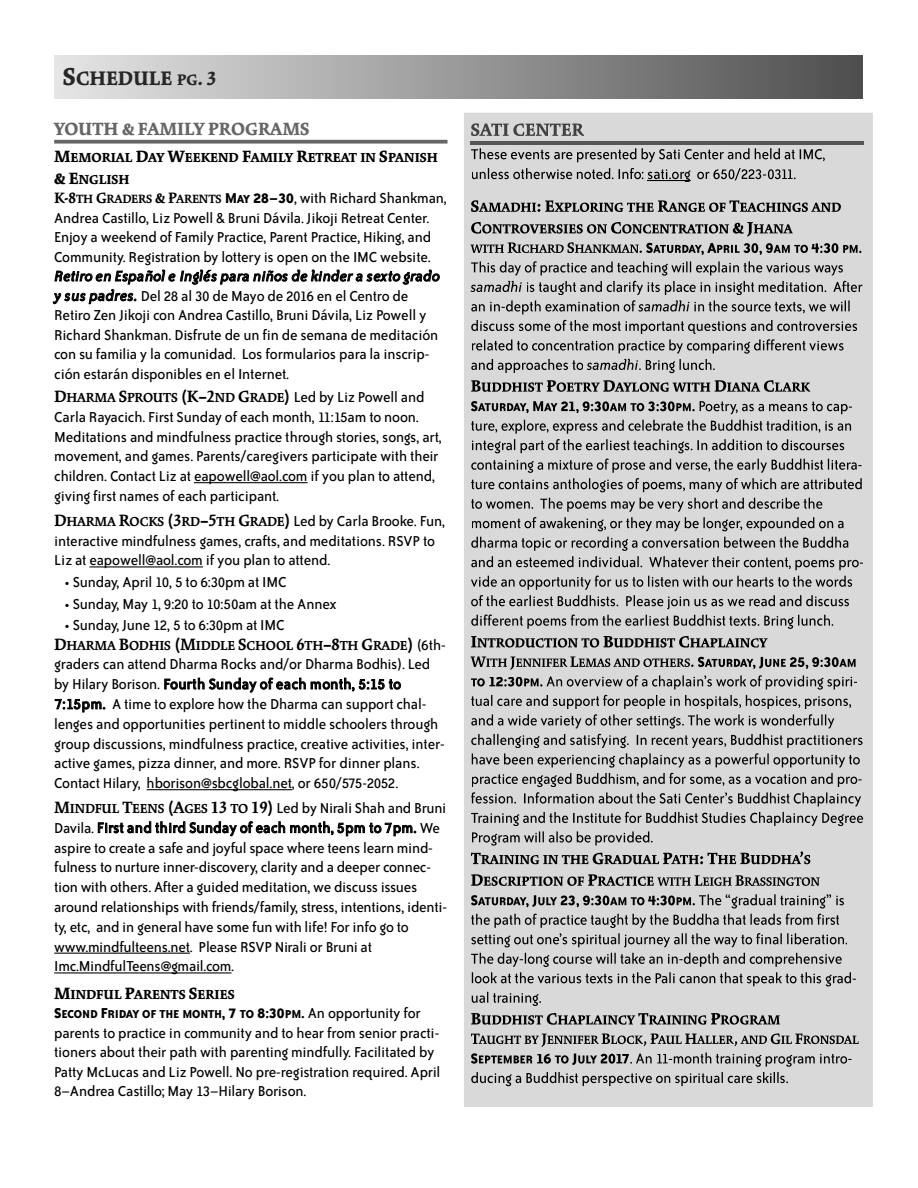
<style>
.page{position:relative;width:918px;height:1188px;background:#fff}
.page>*{position:absolute;margin:0;border:0;box-sizing:border-box;transform-origin:0 0}
.t1{font:900 21.6px "Kinesis Std";color:#262626}
.t2{font:900 19.5px "Kinesis Std";color:#666}
.t3{font:16.5px/19.8px "Bailey Sans ITC";letter-spacing:-.01em;color:#000}
.t4{font:700 14.4px "Kinesis Std";letter-spacing:-.01em;color:#000}
.t5{font:900 14.4px/21.6px "Kinesis Std";color:#000}
.t6{font:700 13.2px "Bailey Sans ITC";letter-spacing:-.015em;color:#000}
.s1{font-size:27px}
.s2{font-size:16.8px}
.s3{font-size:21px}
.s4{font-size:18px}
.s5{font-family:"Kinesis Std";font-weight:700}
.s6{font-family:"Kinesis Std";font-weight:700;font-size:13.2px}
.s7{font-weight:700}
.s8{font-weight:700;font-size:13.2px}
.s9{font-style:italic}
.s10{font-family:"Bailey Sans ITC";font-weight:400;font-size:16.5px}
.s11{font-family:"Kinesis Std";font-weight:700;font-size:18px}
.s12{font-family:"Kinesis Std";font-weight:700;font-size:14.4px}
.s13{font-size:16.5px}
.s14{font-weight:400;font-size:16.5px}
</style>
<div class="page">
<svg style="left:54px;top:140px;width:394px;height:4px;background:#767676"></svg>
<hr style="left:194px;top:482px;width:114px;height:1px;background:#000">
<hr style="left:89px;top:566px;width:114px;height:1px;background:#000">
<hr style="left:147px;top:789px;width:145px;height:1px;background:#000">
<hr style="left:54px;top:953px;width:136px;height:1px;background:#000">
<hr style="left:54px;top:972px;width:178px;height:1px;background:#000">
<div style="left:54px;top:56px;width:808px;height:43px;background:linear-gradient(to right,#e6e6e6,#4e4e4e)"></div>
<svg style="left:464px;top:113px;width:409px;height:994px;background:#c1c1c1"></svg>
<svg style="left:471px;top:123px;width:78px;height:13px"></svg>
<hr style="left:471px;top:141px;width:393px;height:4px;background:#565656">
<svg style="left:471px;top:148px;width:113px;height:14px;background:#adadad"></svg>
<svg style="left:472px;top:168px;width:111px;height:11px"></svg>
<svg style="left:647px;top:169px;width:44px;height:13px"></svg>
<svg style="left:697px;top:168px;width:99px;height:12px"></svg>
<svg style="left:471px;top:200px;width:60px;height:12px"></svg>
<svg style="left:471px;top:222px;width:76px;height:12px"></svg>
<svg style="left:471px;top:242px;width:58px;height:11px"></svg>
<svg style="left:646px;top:243px;width:127px;height:12px;background:#8e8e8e"></svg>
<svg style="left:471px;top:261px;width:102px;height:14px"></svg>
<svg style="left:471px;top:281px;width:144px;height:33px;background:#b1b1b1"></svg>
<svg style="left:638px;top:300px;width:163px;height:12px;background:#a4a4a4"></svg>
<svg style="left:471px;top:320px;width:96px;height:11px"></svg>
<svg style="left:472px;top:339px;width:106px;height:12px"></svg>
<svg style="left:471px;top:359px;width:97px;height:14px"></svg>
<svg style="left:587px;top:359px;width:128px;height:14px;background:#aaa"></svg>
<svg style="left:471px;top:380px;width:63px;height:12px"></svg>
<svg style="left:471px;top:401px;width:130px;height:12px;background:#8d8d8d"></svg>
<svg style="left:700px;top:401px;width:93px;height:13px"></svg>
<svg style="left:471px;top:420px;width:102px;height:33px;background:#b1b1b1"></svg>
<svg style="left:471px;top:460px;width:90px;height:13px"></svg>
<svg style="left:471px;top:480px;width:100px;height:9px"></svg>
<svg style="left:471px;top:498px;width:135px;height:30px;background:#afafaf"></svg>
<svg style="left:471px;top:537px;width:111px;height:30px;background:#afafaf"></svg>
<svg style="left:471px;top:576px;width:112px;height:30px;background:#adadad"></svg>
<svg style="left:471px;top:615px;width:104px;height:14px"></svg>
<svg style="left:471px;top:636px;width:72px;height:12px"></svg>
<svg style="left:698px;top:657px;width:132px;height:12px;background:#8d8d8d"></svg>
<svg style="left:471px;top:656px;width:210px;height:33px;background:#acacac"></svg>
<svg style="left:471px;top:695px;width:110px;height:33px;background:#b2b2b2"></svg>
<svg style="left:471px;top:734px;width:111px;height:33px;background:#b0b0b0"></svg>
<svg style="left:471px;top:774px;width:103px;height:30px;background:#acacac"></svg>
<svg style="left:471px;top:812px;width:101px;height:34px;background:#b2b2b2"></svg>
<svg style="left:471px;top:853px;width:58px;height:11px"></svg>
<svg style="left:471px;top:874px;width:67px;height:12px"></svg>
<svg style="left:657px;top:875px;width:52px;height:11px"></svg>
<svg style="left:471px;top:895px;width:130px;height:12px;background:#8f8f8f"></svg>
<svg style="left:699px;top:894px;width:96px;height:14px"></svg>
<svg style="left:471px;top:914px;width:102px;height:33px;background:#b2b2b2"></svg>
<svg style="left:471px;top:953px;width:113px;height:30px;background:#afafaf"></svg>
<svg style="left:472px;top:992px;width:69px;height:14px"></svg>
<svg style="left:471px;top:1013px;width:63px;height:12px"></svg>
<svg style="left:471px;top:1034px;width:50px;height:10px"></svg>
<svg style="left:471px;top:1053px;width:144px;height:12px;background:#8e8e8e"></svg>
<svg style="left:630px;top:1053px;width:131px;height:12px;background:#a7a7a7"></svg>
<svg style="left:471px;top:1072px;width:97px;height:14px"></svg>
<h1 class="t1" style="left:63px;top:69px;width:155px"><span class="s1">S</span>CHEDULE <span class="s2">PG</span><span class="s3">. 3</span></h1>
<p class="t2" style="left:54px;top:120px;width:257px">YOUTH &amp; FAMILY PROGRAMS</p>
<p class="t5" style="left:54px;top:148px;width:385px"><span class="s4">M</span>EMORIAL <span class="s4">D</span>AY <span class="s4">W</span>EEKEND <span class="s4">F</span>AMILY <span class="s4">R</span>ETREAT IN <span class="s4">S</span>PANISH <span class="s4">&amp; E</span>NGLISH</p>
<p class="t3" style="left:54px;top:190px;width:394px"><span class="s5">K-8</span><span class="s6">TH</span> <span class="s5">G</span><span class="s6">RADERS</span> <span class="s5">&amp; P</span><span class="s6">ARENTS</span> <span class="s7">M</span><span class="s8">AY</span> <span class="s7">28–30</span>, with Richard Shankman, Andrea Castillo, Liz Powell &amp; Bruni Dávila. Jikoji Retreat Center.<br>Enjoy a weekend of Family Practice, Parent Practice, Hiking, and Community. Registration by lottery is open on the IMC website.</p>
<p class="t3" style="left:54px;top:267px;width:387px"><span class="s9">Retiro en Español e Inglés para niños de kinder a sexto grado y sus padres.</span> Del 28 al 30 de Mayo de 2016 en el Centro de Retiro Zen Jikoji con Andrea Castillo, Bruni Dávila, Liz Powell y Richard Shankman. Disfrute de un fin de semana de meditación con su familia y la comunidad. Los formularios para la inscrip&shy;ción estarán disponibles en el Internet.</p>
<p class="t4" style="left:54px;top:392px;width:372px"><span class="s4">D</span>HARMA <span class="s4">S</span>PROUTS <span class="s4">(K–2</span>ND <span class="s4">G</span>RADE<span class="s4">)</span> <span class="s10">Led by Liz Powell and</span></p>
<p class="t3" style="left:54px;top:408px;width:389px">Carla Rayacich. First Sunday of each month, 11:15am to noon.<br>Meditations and mindfulness practice through stories, songs, art, movement, and games. Parents/caregivers participate with their children. Contact Liz at eapowell@aol.com if you plan to attend, giving first names of each participant.</p>
<p class="t3" style="left:54px;top:512px;width:392px"><span class="s11">D</span><span class="s12">HARMA</span> <span class="s11">R</span><span class="s12">OCKS</span> <span class="s11">(3</span><span class="s12">RD</span><span class="s11">–5</span><span class="s12">TH</span> <span class="s11">G</span><span class="s12">RADE</span><span class="s11">)</span> Led by Carla Brooke. Fun, interactive mindfulness games, crafts, and meditations. RSVP to<br>Liz at eapowell@aol.com if you plan to attend.</p>
<p class="t3" style="left:64px;top:573px;width:224px">• Sunday, April 10, 5 to 6:30pm at IMC</p>
<p class="t3" style="left:64px;top:595px;width:273px">• Sunday, May 1, 9:20 to 10:50am at the Annex</p>
<p class="t3" style="left:64px;top:617px;width:222px">• Sunday, June 12, 5 to 6:30pm at IMC</p>
<p class="t4" style="left:54px;top:639px;width:393px"><span class="s4">D</span>HARMA <span class="s4">B</span>ODHIS <span class="s4">(M</span>IDDLE <span class="s4">S</span>CHOOL <span class="s4">6</span>TH<span class="s4">–8</span>TH <span class="s4">G</span>RADE<span class="s4">)</span> <span class="s10">(6th-</span></p>
<p class="t3" style="left:54px;top:656px;width:392px">graders can attend Dharma Rocks and/or Dharma Bodhis). Led by Hilary Borison. Fourth Sunday of each month, 5:15 to 7:15pm. A time to explore how the Dharma can support chal&shy;lenges and opportunities pertinent to middle schoolers through group discussions, mindfulness practice, creative activities, inter&shy;active games, pizza dinner, and more. RSVP for dinner plans.<br>Contact Hilary, hborison@sbcglobal.net, or 650/575-2052.</p>
<p class="t3" style="left:54px;top:800px;width:394px"><span class="s11">M</span><span class="s12">INDFUL</span> <span class="s11">T</span><span class="s12">EENS</span> <span class="s11">(A</span><span class="s12">GES</span> <span class="s11">13</span> <span class="s12">TO</span> <span class="s11">19)</span> Led by Nirali Shah and Bruni Davila. First and third Sunday of each month, 5pm to 7pm. We aspire to create a safe and joyful space where teens learn mind&shy;fulness to nurture inner-discovery, clarity and a deeper connec&shy;tion with others. After a guided meditation, we discuss issues around relationships with friends/family, stress, intentions, identi&shy;ty, etc, and in general have some fun with life! For info go to www.mindfulteens.net. Please RSVP Nirali or Bruni at Imc.MindfulTeens@gmail.com.</p>
<p class="t5" style="left:54px;top:984px;width:182px"><span class="s4">M</span>INDFUL <span class="s4">P</span>ARENTS <span class="s4">S</span>ERIES</p>
<p class="t6" style="left:54px;top:1010px;width:368px"><span class="s13">S</span>ECOND <span class="s13">F</span>RIDAY OF THE MONTH<span class="s13">, 7</span> TO <span class="s13">8:30</span>PM<span class="s13">.</span> <span class="s14">An opportunity for</span></p>
<p class="t3" style="left:54px;top:1024px;width:388px">parents to practice in community and to hear from senior practi&shy;tioners about their path with parenting mindfully. Facilitated by Patty McLucas and Liz Powell. No pre-registration required. April 8–Andrea Castillo; May 13–Hilary Borison.</p>
</div>
